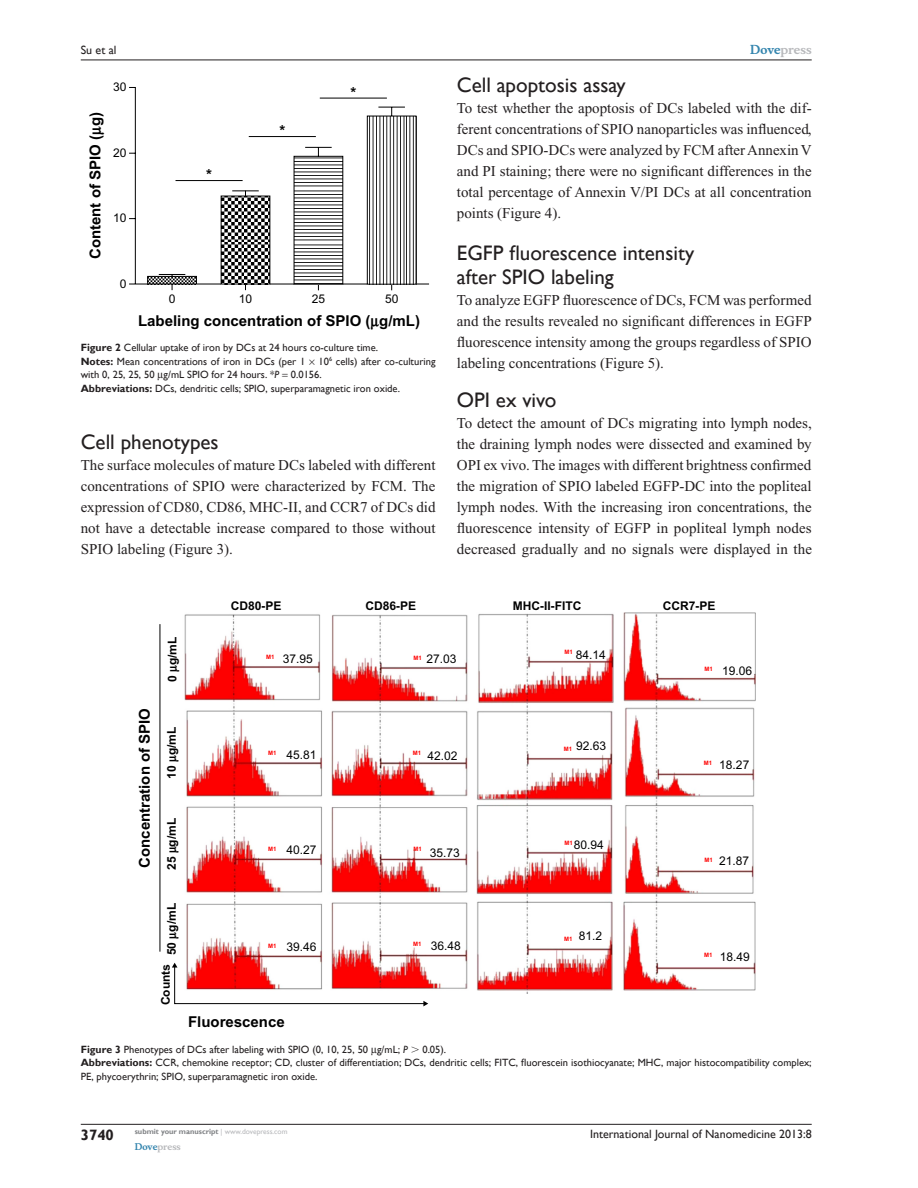
<style>
.page{position:relative;width:918px;height:1188px;background:#fff}
.page>*{position:absolute;margin:0;border:0;box-sizing:border-box;transform-origin:0 0}
.t1{font:21px/24px "Gill Sans";color:#231f20}
.TxF{font:15px/21px "Times New Roman";color:#231f20;text-align:justify}
.t2{font:700 15px "Arial";color:#000}
.t3{font:700 15px "Gill Sans";color:#231f20}
.t4{font:12px "Arial";color:#000}
.t5{font:700 12px "Arial";color:#000}
.t6{font:12px "Gill Sans";color:#231f20}
.t7{font:700 12px "Musee";color:#b8b9bc}
.TSNRI{font:10.5px/13.5px "Gill Sans";color:#231f20}
.FC{font:10.5px "Gill Sans";color:#231f20}
.t8{font:700 9px "Musee";color:#b8b9bc}
.t9{font:700 7.5px "Gill Sans";color:#808285}
.t10{font:700 6px "Arial";color:#fe0000}
.s1{font-weight:700}
.s2{font-style:italic}
.s3{color:#3485ae}
.s4{font-family:"Mathematical Pi One"}
.s5{font-weight:400;color:#b8b9bc}
</style>
<div class="page">
<hr style="left:81px;top:1124px;width:731px;height:1px;background:#231f20">
<hr style="left:81px;top:60px;width:731px;height:1px;background:#231f20">
<svg style="left:129px;top:87px;width:300px;height:204px"></svg>
<svg style="left:147px;top:147px;width:245px;height:144px"></svg>
<svg style="left:175px;top:97px;width:242px;height:188px"></svg>
<img style="left:184px;top:613px;width:572px;height:380px">
<svg style="left:159px;top:623px;width:266px;height:381px"></svg>
<svg style="left:423px;top:1001px;width:5px;height:5px"></svg>
<svg style="left:172px;top:963px;width:5px;height:5px"></svg>
<svg style="left:170px;top:665px;width:9px;height:7px"></svg>
<svg style="left:169px;top:755px;width:10px;height:7px"></svg>
<svg style="left:169px;top:847px;width:10px;height:6px"></svg>
<svg style="left:169px;top:932px;width:10px;height:6px"></svg>
<p class="t6" style="left:81px;top:43px;width:37px">Su et al</p>
<p class="t2" style="left:86px;top:259px;width:148px;rotate:-90deg">Content of SPIO ( g)</p>
<p class="t4" style="left:113px;top:80px;width:15px">30</p>
<p class="t4" style="left:113px;top:146px;width:15px">20</p>
<p class="t4" style="left:113px;top:211px;width:15px">10</p>
<p class="t4" style="left:120px;top:277px;width:8px">0</p>
<p class="t2" style="left:206px;top:166px;width:7px">*</p>
<p class="t2" style="left:279px;top:122px;width:7px">*</p>
<p class="t2" style="left:350px;top:84px;width:7px">*</p>
<p class="t4" style="left:169px;top:292px;width:8px">0</p>
<p class="t4" style="left:239px;top:292px;width:15px">10</p>
<p class="t4" style="left:312px;top:292px;width:15px">25</p>
<p class="t2" style="left:138px;top:312px;width:284px">Labeling concentration of SPIO ( g/mL)</p>
<p class="t4" style="left:385px;top:292px;width:15px">50</p>
<p class="FC" style="left:81px;top:341px;width:299px"><span class="s1">Figure 2</span> Cellular uptake of iron by DCs at 24 hours co-culture time.</p>
<p class="TSNRI" style="left:81px;top:354px;width:226px"><span class="s1">Notes:</span> Mean concentrations of iron in DCs (per 1</p>
<p class="TSNRI" style="left:81px;top:354px;width:356px;text-indent:238px">10<sup>6</sup> cells) after co-culturing with 0, 25, 25, 50 g/mL SPIO for 24 hours. *<span class="s2">P</span> 0.0156.</p>
<p class="TSNRI" style="left:81px;top:381px;width:321px"><span class="s1">Abbreviations:</span> DCs, dendritic cells; SPIO, superparamagnetic iron oxide.</p>
<h2 class="t1" style="left:81px;top:431px;width:139px">Cell phenotypes</h2>
<p class="TxF" style="left:81px;top:455px;width:356px">The surface molecules of mature DCs labeled with different concentrations of SPIO were characterized by FCM. The expression of CD80, CD86, MHC-II, and CCR7 of DCs did not have a detectable increase compared to those without SPIO labeling (Figure 3).</p>
<p class="t7" style="left:750px;top:43px;width:63px"><span class="s3">Dove</span>press</p>
<h2 class="t1" style="left:457px;top:74px;width:170px">Cell apoptosis assay</h2>
<p class="TxF" style="left:457px;top:98px;width:356px">To test whether the apoptosis of DCs labeled with the dif&shy;ferent concentrations of SPIO nanoparticles was influenced, DCs and SPIO-DCs were analyzed by FCM after Annexin V and PI staining; there were no significant differences in the total percentage of Annexin V/PI DCs at all concentration points (Figure 4).</p>
<h2 class="t1" style="left:457px;top:242px;width:239px">EGFP fluorescence intensity after SPIO labeling</h2>
<p class="TxF" style="left:457px;top:290px;width:356px">To analyze EGFP fluorescence of DCs, FCM was performed and the results revealed no significant differences in EGFP fluorescence intensity among the groups regardless of SPIO labeling concentrations (Figure 5).</p>
<h2 class="t1" style="left:457px;top:389px;width:101px">OPI ex vivo</h2>
<p class="TxF" style="left:457px;top:413px;width:357px">To detect the amount of DCs migrating into lymph nodes, the draining lymph nodes were dissected and examined by OPI ex vivo. The images with different brightness confirmed the migration of SPIO labeled EGFP-DC into the popliteal lymph nodes. With the increasing iron concentrations, the fluorescence intensity of EGFP in popliteal lymph nodes decreased gradually and no signals were displayed in the</p>
<p class="t2" style="left:136px;top:868px;width:162px;rotate:-90deg">Concentration of SPIO</p>
<p class="t5" style="left:165px;top:682px;width:47px;rotate:-90deg">0 g/mL</p>
<p class="t5" style="left:231px;top:599px;width:52px">CD80-PE</p>
<p class="t5" style="left:366px;top:599px;width:52px">CD86-PE</p>
<p class="t5" style="left:513px;top:599px;width:70px">MHC-II-FITC</p>
<p class="t5" style="left:663px;top:599px;width:54px">CCR7-PE</p>
<p class="t4" style="left:266px;top:652px;width:48px"><sup>M1</sup> 37.95</p>
<p class="t4" style="left:414px;top:652px;width:45px"><sup>M1</sup> 27.03</p>
<p class="t4" style="left:565px;top:648px;width:43px"><sup>M1</sup> 84.14</p>
<p class="t4" style="left:705px;top:664px;width:49px"><sup>M1</sup> 19.06</p>
<p class="t5" style="left:164px;top:779px;width:54px;rotate:-90deg">10 g/mL</p>
<p class="t10" style="left:268px;top:749px;width:10px">M1</p>
<p class="t4" style="left:287px;top:748px;width:32px">45.81</p>
<p class="t5" style="left:164px;top:870px;width:54px;rotate:-90deg">25 g/mL</p>
<p class="t5" style="left:164px;top:955px;width:54px;rotate:-90deg">50 g/mL</p>
<p class="t5" style="left:158px;top:1005px;width:43px;rotate:-90deg">Counts</p>
<p class="t10" style="left:268px;top:845px;width:10px">M1</p>
<p class="t4" style="left:287px;top:843px;width:32px">40.27</p>
<p class="t10" style="left:268px;top:942px;width:10px">M1</p>
<p class="t4" style="left:287px;top:940px;width:32px">39.46</p>
<p class="t2" style="left:188px;top:1012px;width:98px">Fluorescence</p>
<p class="t10" style="left:413px;top:749px;width:10px">M1</p>
<p class="t4" style="left:427px;top:749px;width:32px">42.02</p>
<p class="t10" style="left:413px;top:845px;width:10px">M1</p>
<p class="t4" style="left:430px;top:846px;width:32px">35.73</p>
<p class="t10" style="left:413px;top:941px;width:10px">M1</p>
<p class="t4" style="left:431px;top:939px;width:32px">36.48</p>
<p class="t4" style="left:576px;top:739px;width:32px">92.63</p>
<p class="t10" style="left:564px;top:745px;width:10px">M1</p>
<p class="t4" style="left:574px;top:838px;width:32px">80.94</p>
<p class="t10" style="left:564px;top:840px;width:10px">M1</p>
<p class="t4" style="left:579px;top:929px;width:25px">81.2</p>
<p class="t10" style="left:564px;top:935px;width:10px">M1</p>
<p class="t10" style="left:704px;top:760px;width:10px">M1</p>
<p class="t4" style="left:719px;top:758px;width:32px">18.27</p>
<p class="t4" style="left:719px;top:854px;width:32px">21.87</p>
<p class="t10" style="left:704px;top:856px;width:10px">M1</p>
<p class="t10" style="left:704px;top:951px;width:10px">M1</p>
<p class="t4" style="left:720px;top:950px;width:32px">18.49</p>
<p class="FC" style="left:81px;top:1043px;width:367px"><span class="s1">Figure 3</span> Phenotypes of DCs after labeling with SPIO (0, 10, 25, 50 g/mL; <span class="s2">P</span> <span class="s4">.</span> 0.05).</p>
<p class="TSNRI" style="left:81px;top:1056px;width:732px"><span class="s1">Abbreviations:</span> CCR, chemokine receptor; CD, cluster of differentiation; DCs, dendritic cells; FITC, fluorescein isothiocyanate; MHC, major histocompatibility complex;<br>PE, phycoerythrin; SPIO, superparamagnetic iron oxide.</p>
<p class="t3" style="left:81px;top:1126px;width:35px">3740</p>
<p class="t9" style="left:135px;top:1127px;width:154px">submit your manuscript <span class="s5">| www.dovepress.com</span></p>
<p class="t8" style="left:135px;top:1141px;width:48px"><span class="s3">Dove</span>press</p>
<p class="t6" style="left:590px;top:1127px;width:223px">International Journal of Nanomedicine 2013:8</p>
</div>
